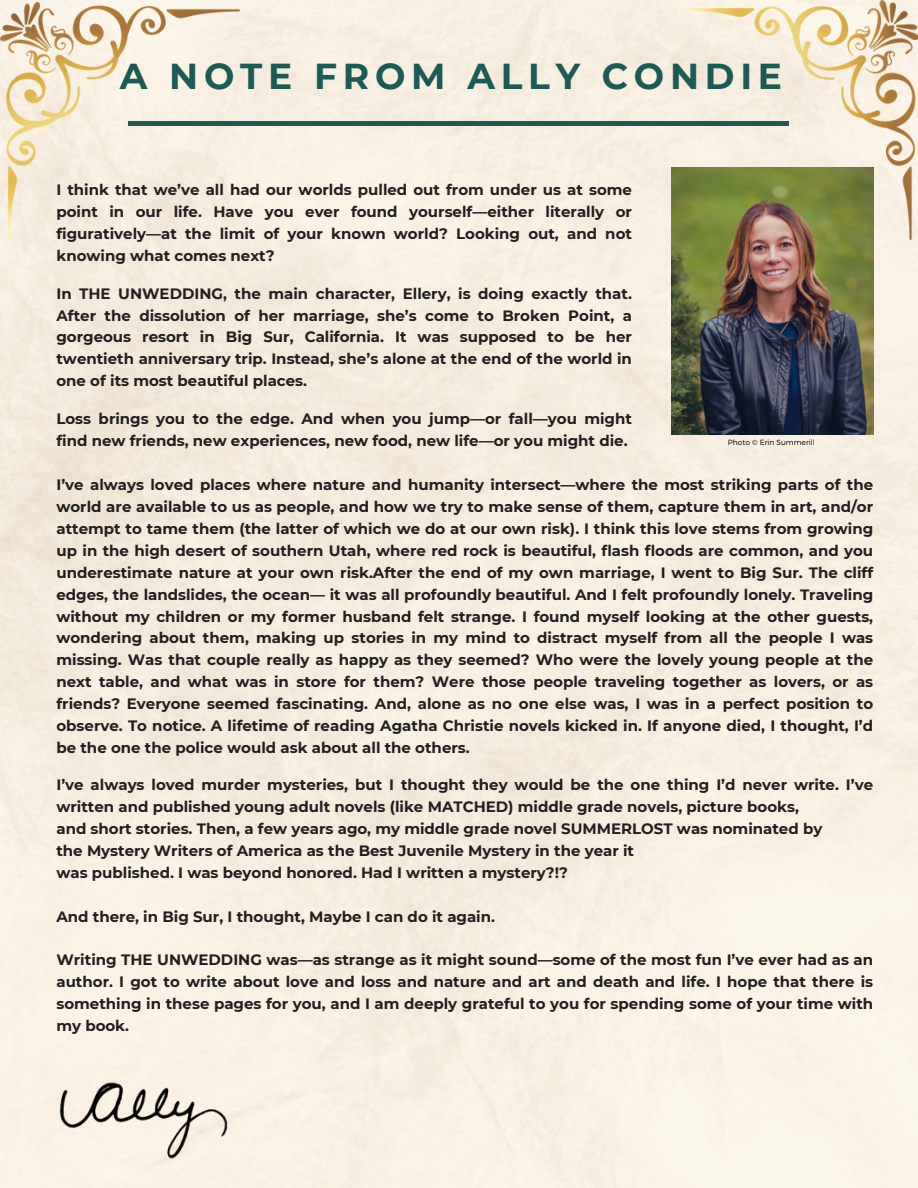
<style>
.page{position:relative;width:918px;height:1188px;background:#fff}
.page>*{position:absolute;margin:0;border:0;box-sizing:border-box;transform-origin:0 0}
.t1{font:700 36px "Montserrat";letter-spacing:.16em;color:#1b5b54}
.t2{font:700 15px/21.9px "Montserrat";color:#231f20;text-align:justify}
.t3{font:300 7.5px "Montserrat";color:#000}
</style>
<div class="page">
<img style="left:0;top:0;width:918px;height:1188px">
<img style="left:51px;top:1068px;width:188px;height:106px">
<hr style="left:129px;top:122px;width:660px;height:3px;background:#1b5b54">
<img style="left:671px;top:168px;width:202px;height:266px">
<img style="left:0;top:3px;width:240px;height:237px">
<img style="left:681px;top:0;width:237px;height:240px">
<h2 class="t1" style="left:120px;top:54px;width:664px">A NOTE FROM ALLY CONDIE</h2>
<h2 class="t2" style="left:56px;top:179px;width:577px">I think that we’ve all had our worlds pulled out from under us at some point in our life. Have you ever found yourself—either literally or figuratively—at the limit of your known world? Looking out, and not knowing what comes next?</h2>
<h2 class="t2" style="left:56px;top:282px;width:577px">In THE UNWEDDING, the main character, Ellery, is doing exactly that.<br>After the dissolution of her marriage, she’s come to Broken Point, a gorgeous resort in Big Sur, California. It was supposed to be her twentieth anniversary trip. Instead, she’s alone at the end of the world in one of its most beautiful places.</h2>
<p class="t2" style="left:56px;top:407px;width:577px">Loss brings you to the edge. And when you jump—or fall—you might find new friends, new experiences, new food, new life—or you might die.</p>
<h2 class="t3" style="left:728px;top:438px;width:89px">Photo © Erin Summerill</h2>
<p class="t2" style="left:56px;top:474px;width:818px">I’ve always loved places where nature and humanity intersect—where the most striking parts of the world are available to us as people, and how we try to make sense of them, capture them in art, and/or attempt to tame them (the latter of which we do at our own risk). I think this love stems from growing up in the high desert of southern Utah, where red rock is beautiful, flash floods are common, and you underestimate nature at your own risk.After the end of my own marriage, I went to Big Sur. The cliff edges, the landslides, the ocean— it was all profoundly beautiful. And I felt profoundly lonely. Traveling without my children or my former husband felt strange. I found myself looking at the other guests, wondering about them, making up stories in my mind to distract myself from all the people I was missing. Was that couple really as happy as they seemed? Who were the lovely young people at the next table, and what was in store for them? Were those people traveling together as lovers, or as friends? Everyone seemed fascinating. And, alone as no one else was, I was in a perfect position to observe. To notice. A lifetime of reading Agatha Christie novels kicked in. If anyone died, I thought, I’d be the one the police would ask about all the others.</p>
<h1 class="t2" style="left:56px;top:774px;width:818px;text-align:left">I’ve always loved murder mysteries, but I thought they would be the one thing I’d never write. I’ve written and published young adult novels (like MATCHED) middle grade novels, picture books,<br>and short stories. Then, a few years ago, my middle grade novel SUMMERLOST was nominated by<br>the Mystery Writers of America as the Best Juvenile Mystery in the year it<br>was published. I was beyond honored. Had I written a mystery?!?</h1>
<p class="t2" style="left:56px;top:905px;width:440px">And there, in Big Sur, I thought, Maybe I can do it again.</p>
<p class="t2" style="left:56px;top:949px;width:818px">Writing THE UNWEDDING was—as strange as it might sound—some of the most fun I’ve ever had as an author. I got to write about love and loss and nature and art and death and life. I hope that there is something in these pages for you, and I am deeply grateful to you for spending some of your time with my book.</p>
</div>
